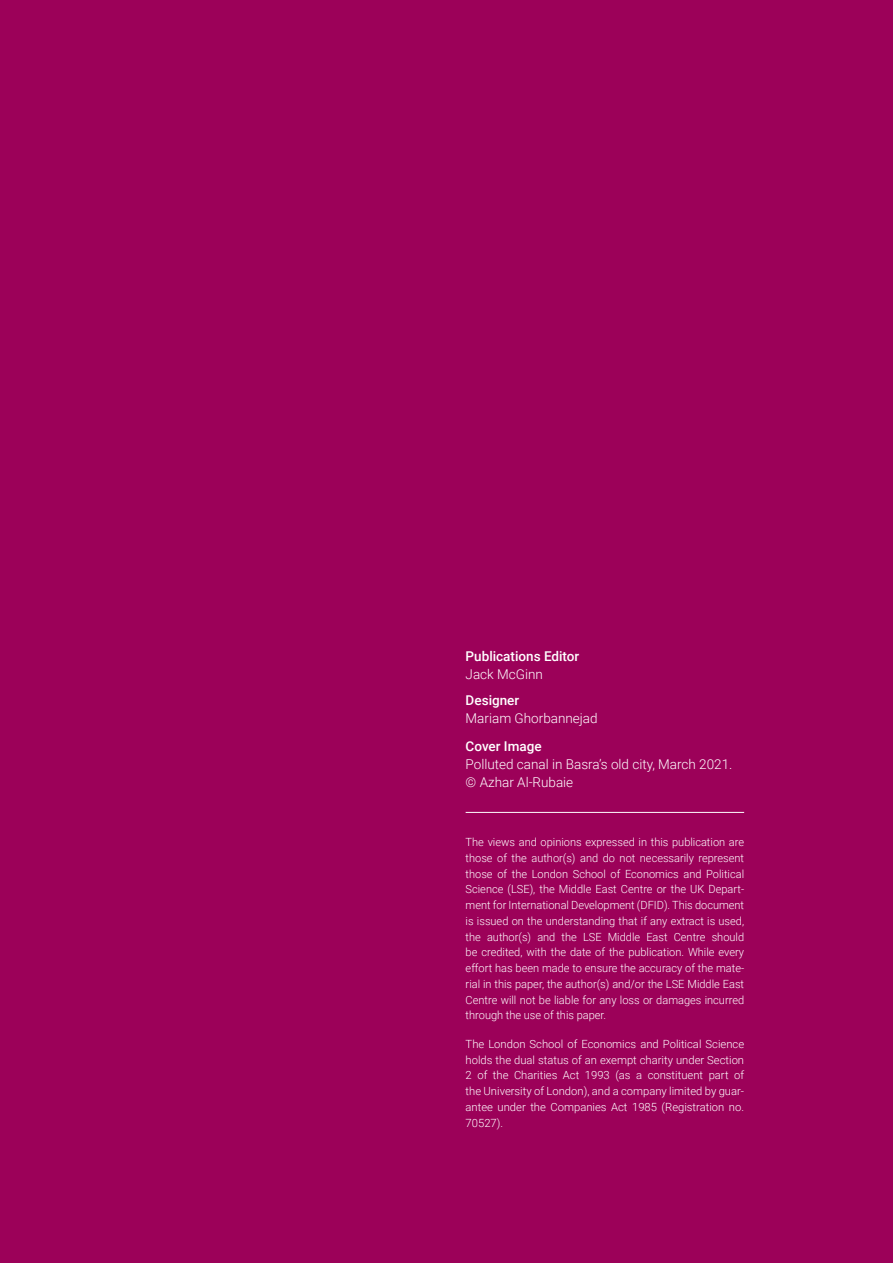
<style>
.page{position:relative;width:893px;height:1263px;background:#9c0159}
.page>*{position:absolute;margin:0;border:0;box-sizing:border-box;transform-origin:0 0}
.Title_3{font:300 13.5px/18px "Roboto";color:#fff}
.Title_3-2{font:500 13.5px/18px "Roboto";color:#fff}
.Text{font:300 11.25px/15.8px "Roboto";color:#fff;text-align:justify}
.s1{font-weight:300}
.s2{font-weight:500}
</style>
<div class="page">
<hr style="left:466px;top:812px;width:278px;height:1px;background:#fff">
<p class="Title_3-2" style="left:466px;top:646px;width:115px">Publications Editor<br><span class="s1">Jack McGinn</span></p>
<p class="Title_3" style="left:466px;top:691px;width:134px"><span class="s2">Designer<br></span>Mariam Ghorbannejad</p>
<p class="Title_3" style="left:466px;top:737px;width:268px"><span class="s2">Cover Image<br></span>Polluted canal in Basra’s old city, March 2021. © Azhar Al-Rubaie</p>
<p class="Text" style="left:466px;top:834px;width:280px">The views and opinions expressed in this publication are those of the author(s) and do not necessarily represent those of the London School of Economics and Political Science (LSE), the Middle East Centre or the UK Depart&shy;ment for International Development (DFID). This document is issued on the understanding that if any extract is used, the author(s) and the LSE Middle East Centre should be credited, with the date of the publication. While every effort has been made to ensure the accuracy of the mate&shy;rial in this paper, the author(s) and/or the LSE Middle East Centre will not be liable for any loss or damages incurred through the use of this paper.</p>
<p class="Text" style="left:466px;top:1036px;width:280px">The London School of Economics and Political Science holds the dual status of an exempt charity under Section 2 of the Charities Act 1993 (as a constituent part of the University of London), and a company limited by guar&shy;antee under the Companies Act 1985 (Registration no.<br>70527).</p>
</div>
